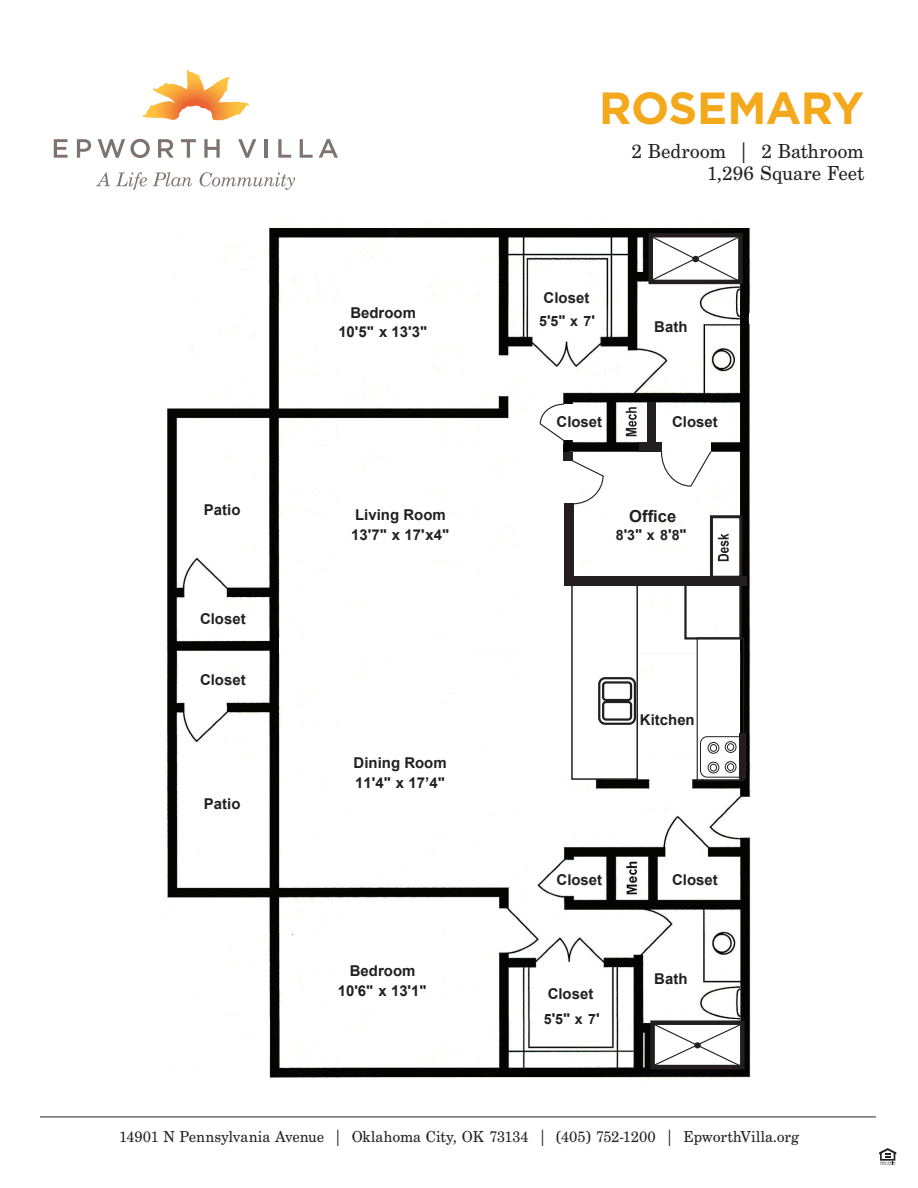
<style>
.page{position:relative;width:918px;height:1188px;background:#fff}
.page>*{position:absolute;margin:0;border:0;box-sizing:border-box;transform-origin:0 0}
.t1{font:700 45px "Gotham";letter-spacing:-.015em;color:#f4a81c}
.t2{font:21px/22.5px "Century Schoolbook EF";letter-spacing:-.005em;color:#231f20;text-align:right}
.t3{font:16.5px "Century Schoolbook EF";letter-spacing:-.005em;color:#231f20}
.t4{font:700 16.5px "Arial";color:#231f20}
.t5{font:700 15px/19.5px "Arial";color:#231f20}
.t6{font:700 14.25px "Arial";color:#231f20}
.s1{font-size:15px}
</style>
<div class="page">
<hr style="left:40px;top:1117px;width:836px;height:1px;background:#231f20">
<svg style="left:879px;top:1148px;width:17px;height:17px"></svg>
<svg style="left:142px;top:70px;width:81px;height:50px"></svg>
<svg style="left:54px;top:139px;width:14px;height:19px"></svg>
<svg style="left:77px;top:139px;width:14px;height:19px"></svg>
<svg style="left:98px;top:139px;width:52px;height:19px"></svg>
<svg style="left:158px;top:139px;width:16px;height:19px"></svg>
<svg style="left:181px;top:139px;width:15px;height:19px"></svg>
<svg style="left:204px;top:139px;width:16px;height:19px"></svg>
<svg style="left:238px;top:139px;width:18px;height:19px"></svg>
<hr style="left:265px;top:139px;width:3px;height:19px;background:#7e746f">
<svg style="left:278px;top:139px;width:13px;height:19px"></svg>
<svg style="left:300px;top:139px;width:13px;height:19px"></svg>
<svg style="left:319px;top:139px;width:19px;height:19px"></svg>
<svg style="left:96px;top:173px;width:14px;height:13px"></svg>
<svg style="left:116px;top:172px;width:31px;height:18px"></svg>
<svg style="left:153px;top:172px;width:39px;height:14px"></svg>
<svg style="left:200px;top:172px;width:95px;height:18px"></svg>
<img style="left:167px;top:221px;width:584px;height:860px">
<div style="left:280px;top:638px;width:244px;height:15px;background:#fff"></div>
<div style="left:365px;top:706px;width:43px;height:136px;background:#fff"></div>
<div style="left:371px;top:477px;width:43px;height:137px;background:#fff"></div>
<div style="left:518px;top:438px;width:45px;height:219px;background:#fff"></div>
<div style="left:560px;top:452px;width:16px;height:14px;background:#fff"></div>
<div style="left:561px;top:405px;width:42px;height:35px;background:#fff"></div>
<div style="left:639px;top:412px;width:71px;height:72px;background:#fff"></div>
<div style="left:561px;top:634px;width:178px;height:19px;background:#fff"></div>
<div style="left:603px;top:487px;width:44px;height:117px;background:#fff"></div>
<div style="left:696px;top:653px;width:44px;height:126px;background:#fff"></div>
<div style="left:572px;top:584px;width:65px;height:195px;background:#fff"></div>
<div style="left:571px;top:584px;width:67px;height:196px;border:2px solid #231f20"></div>
<div style="left:569px;top:576px;width:178px;height:9px;background:#231f20"></div>
<div style="left:700px;top:736px;width:46px;height:42px;border:1px solid #231f20;border-radius:7px"></div>
<div style="left:740px;top:733px;width:6px;height:46px;background:#231f20"></div>
<div style="left:708px;top:762px;width:11px;height:11px;border:1px solid #231f20;border-radius:50%"></div>
<svg style="left:708px;top:742px;width:11px;height:11px"></svg>
<div style="left:708px;top:742px;width:11px;height:12px;border:1px solid #231f20;border-radius:50%"></div>
<div style="left:725px;top:761px;width:11px;height:12px;border:1px solid #231f20;border-radius:50%"></div>
<div style="left:725px;top:741px;width:11px;height:12px;border:1px solid #231f20;border-radius:50%"></div>
<div style="left:710px;top:764px;width:7px;height:7px;border:1px solid #231f20;border-radius:50%"></div>
<div style="left:710px;top:745px;width:7px;height:6px;background:#fff;border-radius:50%"></div>
<div style="left:710px;top:744px;width:7px;height:8px;border:1px solid #231f20;border-radius:50%"></div>
<div style="left:727px;top:763px;width:7px;height:8px;border:1px solid #231f20;border-radius:50%"></div>
<div style="left:727px;top:743px;width:7px;height:8px;border:1px solid #231f20;border-radius:50%"></div>
<div style="left:697px;top:637px;width:47px;height:144px;border:1px solid #231f20"></div>
<div style="left:684px;top:583px;width:58px;height:57px;border:2px solid #231f20"></div>
<div style="left:598px;top:677px;width:38px;height:48px;border:2px solid #231f20;border-radius:6px"></div>
<div style="left:602px;top:701px;width:30px;height:20px;border:2px solid #231f20;border-radius:3px"></div>
<div style="left:602px;top:681px;width:30px;height:20px;border:2px solid #231f20;border-radius:3px"></div>
<div style="left:564px;top:503px;width:9px;height:82px;background:#231f20"></div>
<div style="left:564px;top:452px;width:9px;height:9px;background:#231f20"></div>
<div style="left:639px;top:442px;width:23px;height:10px;background:#231f20"></div>
<svg style="left:660px;top:450px;width:52px;height:38px"></svg>
<div style="left:647px;top:402px;width:9px;height:41px;background:#231f20"></div>
<svg style="left:626px;top:407px;width:11px;height:29px"></svg>
<div style="left:710px;top:515px;width:32px;height:64px;border:3px solid #231f20"></div>
<svg style="left:718px;top:534px;width:11px;height:27px"></svg>
<svg style="left:747px;top:315px;width:2px;height:7px"></svg>
<hr style="left:749px;top:313px;width:4px;height:11px;background:#fff">
<svg style="left:538px;top:403px;width:27px;height:39px"></svg>
<svg style="left:571px;top:459px;width:34px;height:46px"></svg>
<div style="left:650px;top:1020px;width:95px;height:49px;border:4px solid #231f20"></div>
<svg style="left:652px;top:1023px;width:91px;height:45px"></svg>
<div style="left:694px;top:1042px;width:7px;height:6px;background:#1f2421;border-radius:50%"></div>
<div style="left:648px;top:233px;width:95px;height:51px;border:4px solid #231f20"></div>
<svg style="left:650px;top:235px;width:91px;height:47px"></svg>
<div style="left:692px;top:256px;width:7px;height:6px;background:#1f2421;border-radius:50%"></div>
<div style="left:371px;top:925px;width:48px;height:113px;background:#fff"></div>
<div style="left:368px;top:265px;width:49px;height:113px;background:#fff"></div>
<div style="left:552px;top:976px;width:36px;height:52px;background:#fff"></div>
<div style="left:548px;top:277px;width:36px;height:55px;background:#fff"></div>
<div style="left:557px;top:410px;width:47px;height:21px;background:#fff"></div>
<div style="left:557px;top:870px;width:47px;height:21px;background:#fff"></div>
<div style="left:196px;top:478px;width:55px;height:64px;background:#fff"></div>
<div style="left:196px;top:771px;width:55px;height:65px;background:#fff"></div>
<div style="left:640px;top:687px;width:56px;height:65px;background:#fff"></div>
<div style="left:194px;top:584px;width:25px;height:50px;background:#fff"></div>
<div style="left:194px;top:661px;width:25px;height:50px;background:#fff"></div>
<div style="left:668px;top:410px;width:60px;height:24px;background:#fff"></div>
<div style="left:668px;top:866px;width:60px;height:24px;background:#fff"></div>
<div style="left:660px;top:297px;width:36px;height:55px;background:#fff"></div>
<div style="left:660px;top:949px;width:36px;height:55px;background:#fff"></div>
<p class="t5" style="left:204px;top:501px;width:38px">Patio</p>
<p class="t5" style="left:200px;top:610px;width:47px">Closet</p>
<p class="t5" style="left:200px;top:671px;width:47px">Closet</p>
<p class="t5" style="left:204px;top:794px;width:38px">Patio</p>
<p class="t5" style="left:338px;top:303px;width:90px;text-align:center">Bedroom<br>10'5" x 13'3"</p>
<p class="t5" style="left:351px;top:506px;width:99px">Living Room<br>13'7" x 17'x4"</p>
<p class="t5" style="left:354px;top:754px;width:95px">Dining Room<br>11'4" x 17’4"</p>
<p class="t5" style="left:338px;top:962px;width:90px;text-align:center">Bedroom<br>10'6" x 13'1"</p>
<h1 class="t1" style="left:599px;top:83px;width:266px">ROSEMARY</h1>
<h2 class="t2" style="left:631px;top:140px;width:234px">2 Bedroom | 2 Bathroom<br>1,296 Square Feet</h2>
<p class="t5" style="left:544px;top:289px;width:47px">Closet</p>
<p class="t6" style="left:539px;top:312px;width:57px">5<span class="s1">'</span>5<span class="s1">"</span> x 7<span class="s1">'</span></p>
<p class="t5" style="left:654px;top:317px;width:35px">Bath</p>
<p class="t5" style="left:557px;top:412px;width:47px">Closet</p>
<p class="t5" style="left:672px;top:412px;width:47px">Closet</p>
<p class="t5" style="left:603px;top:433px;width:47px;rotate:-180deg">Clo t es</p>
<p class="t4" style="left:728px;top:433px;width:52px;rotate:-180deg">C ol set</p>
<p class="t4" style="left:629px;top:505px;width:48px">Office</p>
<p class="t6" style="left:616px;top:525px;width:72px">8<span class="s1">'</span>3<span class="s1">"</span> x 8<span class="s1">'</span>8<span class="s1">"</span></p>
<p class="t5" style="left:640px;top:710px;width:56px">Kitchen</p>
<p class="t5" style="left:557px;top:871px;width:47px">Closet</p>
<p class="t5" style="left:548px;top:985px;width:47px">Closet</p>
<p class="t6" style="left:544px;top:1010px;width:57px">5<span class="s1">'</span>5<span class="s1">"</span> x 7<span class="s1">'</span></p>
<p class="t5" style="left:672px;top:871px;width:47px">Closet</p>
<p class="t5" style="left:654px;top:969px;width:35px">Bath</p>
<p class="t3" style="left:119px;top:1127px;width:682px">14901 N Pennsylvania Avenue | Oklahoma City, OK 73134 | (405) 752-1200 | EpworthVilla.org</p>
</div>
